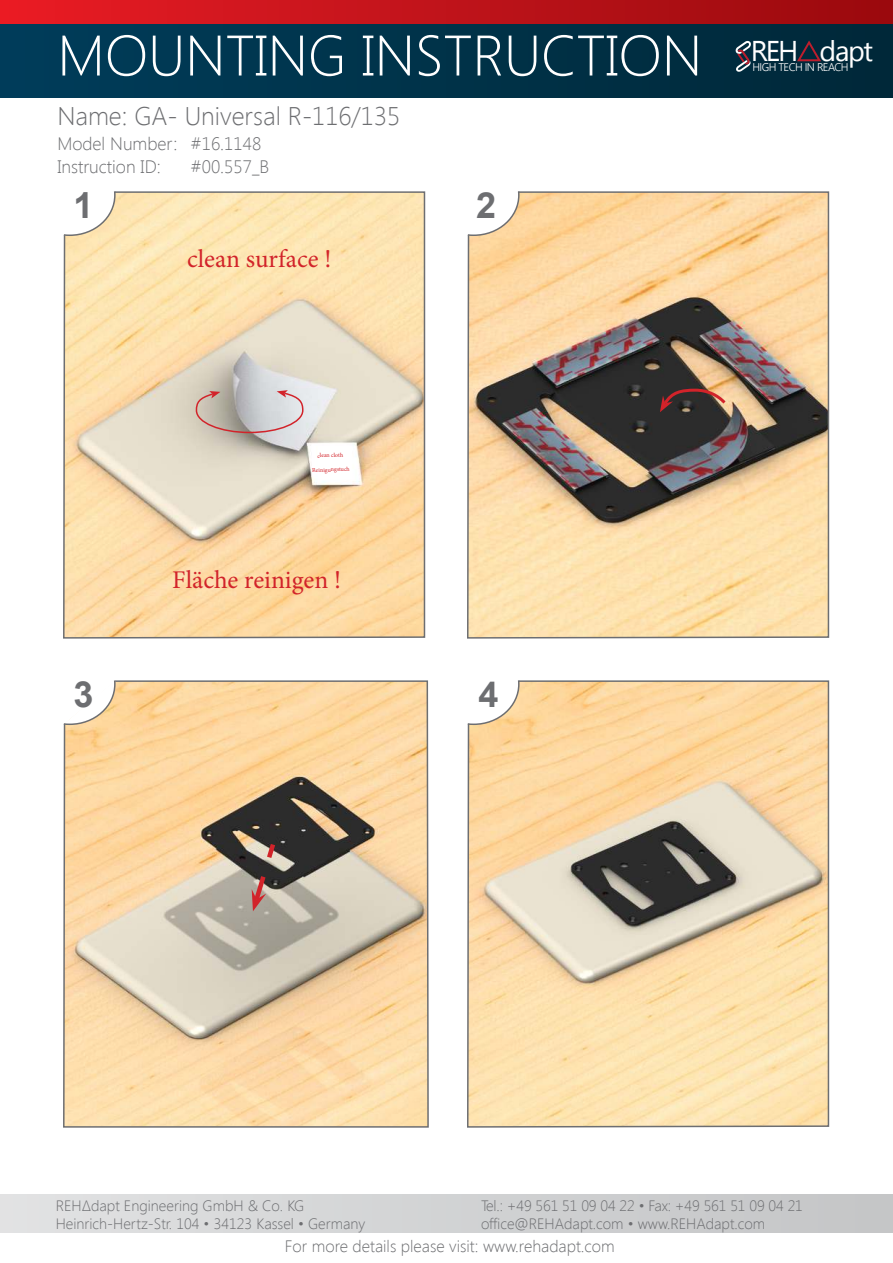
<style>
.page{position:relative;width:893px;height:1263px;background:#fff}
.page>*{position:absolute;margin:0;border:0;box-sizing:border-box;transform-origin:0 0}
.t1{font:300 57px "Segoe UI";color:#fff}
.t2{font:700 36px "Arial";color:#6d6e71}
.t3{font:28.5px "Segoe UI";letter-spacing:-.05em;color:#fff}
.t4{font:25.5px "Minion Pro";color:#d2232a}
.t5{font:300 25.5px "Segoe UI";color:#6d6e71}
.t6{font:300 18px/23px "Segoe UI";color:#6d6e71}
.t7{font:300 16.5px "Segoe UI";color:#6d6e71}
.t8{font:300 15px/18px "Segoe UI";color:#6d6e71}
.t9{font:300 11.1px "Segoe UI";letter-spacing:-.05em;color:#fff}
.t10{font:6px "Minion Pro";color:#d2232a}
</style>
<div class="page">
<img style="left:0;top:24px;width:893px;height:73px">
<img style="left:0;top:0;width:893px;height:24px">
<svg style="left:797px;top:40px;width:24px;height:21px"></svg>
<svg style="left:736px;top:41px;width:15px;height:31px"></svg>
<svg style="left:467px;top:680px;width:363px;height:448px;background:#ead0a5"></svg>
<svg style="left:63px;top:680px;width:366px;height:448px;background:#e3c89f"></svg>
<img style="left:467px;top:191px;width:363px;height:448px">
<svg style="left:63px;top:191px;width:363px;height:448px;background:#f2dab1"></svg>
<svg style="left:63px;top:191px;width:53px;height:45px"></svg>
<svg style="left:467px;top:191px;width:53px;height:45px"></svg>
<svg style="left:63px;top:680px;width:53px;height:45px"></svg>
<svg style="left:467px;top:680px;width:53px;height:45px"></svg>
<svg style="left:195px;top:390px;width:109px;height:44px;background:#c6bab7"></svg>
<svg style="left:660px;top:387px;width:69px;height:25px;background:#68463e"></svg>
<svg style="left:264px;top:839px;width:15px;height:24px"></svg>
<svg style="left:251px;top:871px;width:18px;height:40px"></svg>
<h1 class="t1" style="left:57px;top:33px;width:646px">MOUNTING INSTRUCTION</h1>
<h3 class="t5" style="left:57px;top:106px;width:344px">Name: GA- Universal R-116/135</h3>
<p class="t6" style="left:57px;top:156px;width:105px">Instruction ID:</p>
<p class="t6" style="left:57px;top:133px;width:122px">Model Number:</p>
<p class="t6" style="left:191px;top:133px;width:80px">#16.1148 #00.557_B</p>
<h2 class="t2" style="left:74px;top:184px;width:22px">1</h2>
<h2 class="t2" style="left:476px;top:184px;width:22px">2</h2>
<h3 class="t4" style="left:187px;top:249px;width:146px">clean surface !</h3>
<h3 class="t3" style="left:751px;top:40px;width:124px">REH dapt</h3>
<p class="t9" style="left:752px;top:61px;width:98px">HIGH TECH IN REACH</p>
<p class="t10" style="left:317px;top:453px;width:27px;rotate:-3deg">clean cloth</p>
<p class="t10" style="left:312px;top:468px;width:39px;rotate:-3deg">Reinigungstuch</p>
<h3 class="t4" style="left:172px;top:569px;width:170px">Fläche reinigen !</h3>
<h2 class="t2" style="left:74px;top:673px;width:22px">3</h2>
<h2 class="t2" style="left:478px;top:673px;width:22px">4</h2>
<p class="t8" style="left:56px;top:1196px;width:311px">REH∆dapt Engineering GmbH &amp; Co. KG<br>Heinrich-Hertz-Str. 104 • 34123 Kassel • Germany</p>
<p class="t8" style="left:481px;top:1196px;width:323px">Tel.: +49 561 51 09 04 22 • Fax: +49 561 51 09 04 21 office@REHAdapt.com • www.REHAdapt.com</p>
<p class="t7" style="left:285px;top:1235px;width:331px">For more details please visit: www.rehadapt.com</p>
</div>
